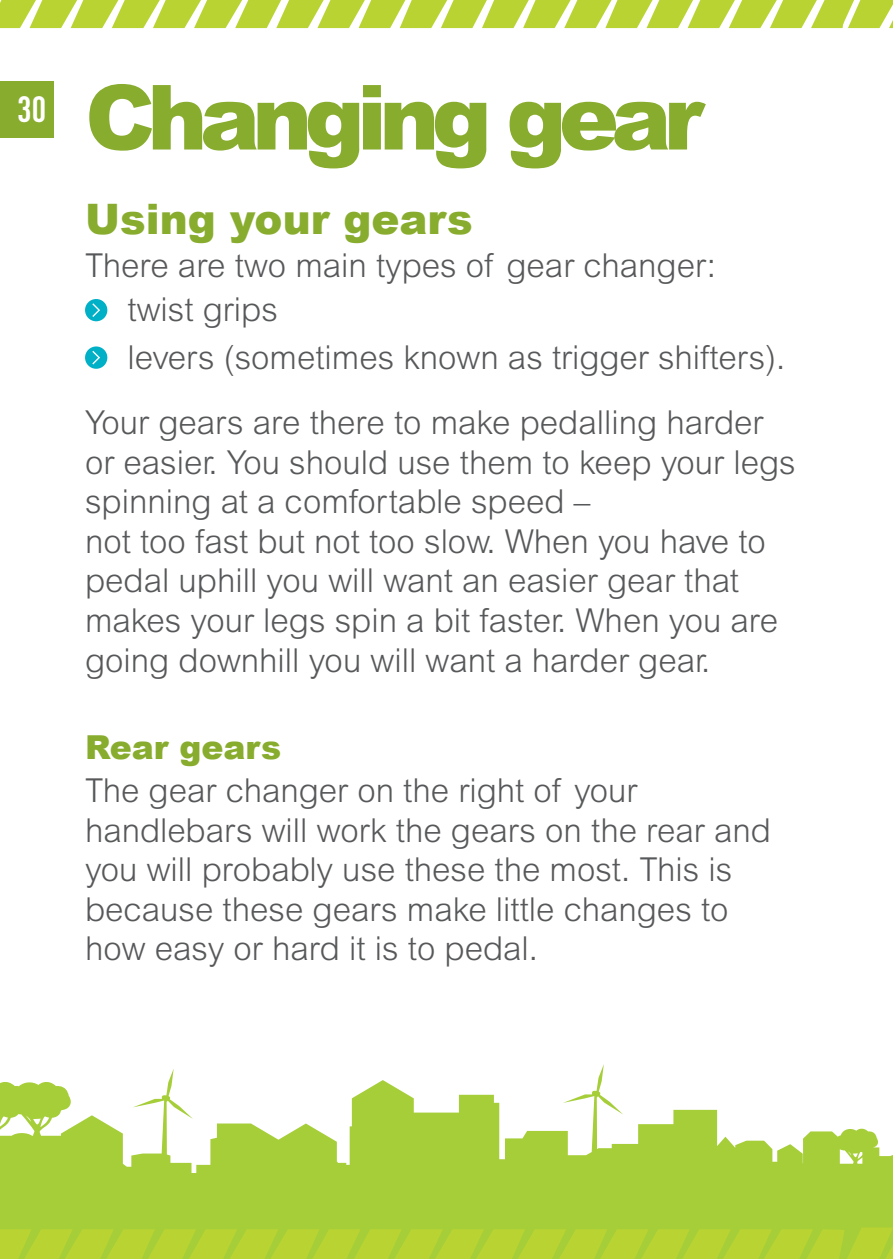
<style>
.page{position:relative;width:893px;height:1259px;background:#fff}
.page>*{position:absolute;margin:0;border:0;box-sizing:border-box;transform-origin:0 0}
.t1{font:900 90px "Arial";letter-spacing:-.085em;color:#88ac2e}
.t2{font:900 42px "Arial";color:#88ac2e}
.t3{font:700 36px "DIN Cond";color:#fff}
.t4{font:300 33px/39.6px "Arial";color:#57585a}
.t5{font:900 33px "Arial";color:#88ac2e}
</style>
<div class="page">
<div style="left:0;top:82px;width:54px;height:56px;background:#88ac2e"></div>
<div style="left:85px;top:299px;width:22px;height:22px;background:#00b0c7;border-radius:50%"></div>
<svg style="left:92px;top:303px;width:8px;height:14px"></svg>
<div style="left:85px;top:346px;width:22px;height:23px;background:#00b0c7;border-radius:50%"></div>
<svg style="left:92px;top:351px;width:8px;height:13px"></svg>
<svg style="left:0;top:0;width:893px;height:28px"></svg>
<svg style="left:0;top:1076px;width:893px;height:183px"></svg>
<p class="t3" style="left:17px;top:87px;width:30px">30</p>
<h1 class="t1" style="left:85px;top:52px;width:620px">Changing gear</h1>
<p class="t2" style="left:85px;top:188px;width:389px">Using your gears</p>
<p class="t4" style="left:128px;top:244px;width:590px;line-height:43.8px;text-indent:-43px">There are two main types of gear changer: twist grips</p>
<p class="t4" style="left:85px;top:324px;width:702px;line-height:65.1px;text-indent:43px">levers (sometimes known as trigger shifters).<br>Your gears are there to make pedalling harder</p>
<p class="t4" style="left:85px;top:442px;width:712px">or easier. You should use them to keep your legs spinning at a comfortable speed –<br>not too fast but not too slow. When you have to pedal uphill you will want an easier gear that makes your legs spin a bit faster. When you are going downhill you will want a harder gear.</p>
<p class="t5" style="left:85px;top:723px;width:198px">Rear gears</p>
<p class="t4" style="left:85px;top:770px;width:687px">The gear changer on the right of your handlebars will work the gears on the rear and you will probably use these the most. This is because these gears make little changes to how easy or hard it is to pedal.</p>
</div>
